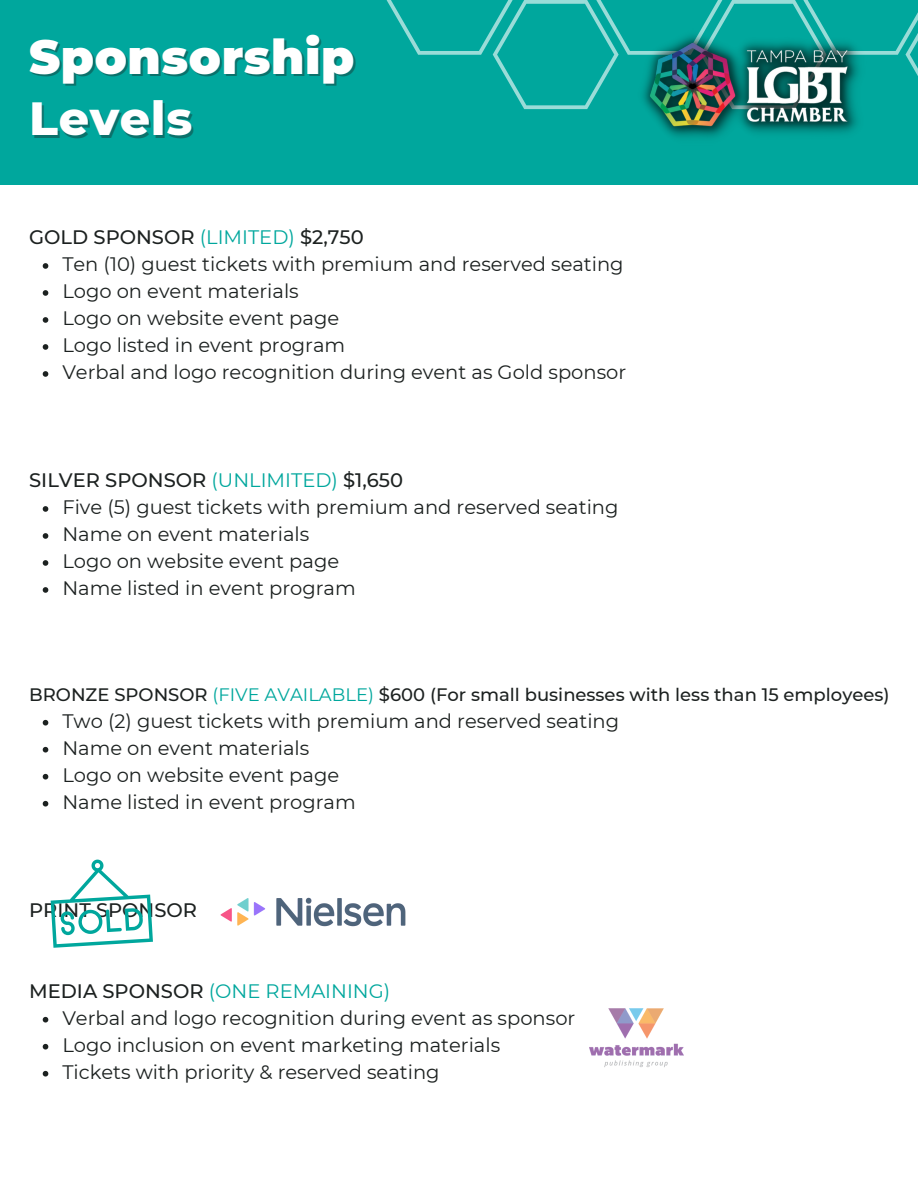
<style>
.page{position:relative;width:918px;height:1188px;background:#fff}
.page>*{position:absolute;margin:0;border:0;box-sizing:border-box;transform-origin:0 0}
.t1{font:900 47.55px "Montserrat";letter-spacing:.01em;color:#fff}
.t2{font:800 47.55px "Montserrat";letter-spacing:.01em;color:#fff}
.t3{font:19.5px/27px "Montserrat";color:#1c2120}
.t4{font:500 19.5px "Montserrat";color:#1c2120}
.t5{font:19.5px "Montserrat";color:#00a79d}
.t6{font:500 18px "Montserrat";color:#1c2120}
.s1{font-weight:400;color:#00a79d}
.s2{font-weight:500;color:#1c2120}
</style>
<div class="page">
<div style="left:0;top:0;width:918px;height:185px;background:#00a79d"></div>
<svg style="left:43px;top:263px;width:5px;height:6px"></svg>
<svg style="left:43px;top:290px;width:5px;height:6px"></svg>
<svg style="left:43px;top:317px;width:5px;height:6px"></svg>
<svg style="left:43px;top:344px;width:5px;height:6px"></svg>
<svg style="left:43px;top:371px;width:5px;height:6px"></svg>
<svg style="left:43px;top:506px;width:5px;height:6px"></svg>
<svg style="left:43px;top:533px;width:5px;height:6px"></svg>
<svg style="left:43px;top:560px;width:5px;height:6px"></svg>
<svg style="left:43px;top:587px;width:5px;height:6px"></svg>
<svg style="left:43px;top:720px;width:5px;height:6px"></svg>
<svg style="left:43px;top:747px;width:5px;height:6px"></svg>
<svg style="left:43px;top:774px;width:5px;height:6px"></svg>
<svg style="left:43px;top:801px;width:5px;height:6px"></svg>
<svg style="left:43px;top:1017px;width:5px;height:6px"></svg>
<svg style="left:43px;top:1044px;width:5px;height:6px"></svg>
<svg style="left:43px;top:1071px;width:5px;height:6px"></svg>
<svg style="left:387px;top:0;width:531px;height:109px"></svg>
<img style="left:637px;top:29px;width:229px;height:109px">
<img style="left:590px;top:1008px;width:93px;height:59px">
<img style="left:220px;top:897px;width:186px;height:30px">
<svg style="left:51px;top:860px;width:102px;height:88px"></svg>
<h1 class="t1" style="left:29px;top:28px;width:327px">Sponsorship</h1>
<h1 class="t2" style="left:29px;top:89px;width:165px">Levels</h1>
<p class="t4" style="left:29px;top:225px;width:336px">GOLD SPONSOR <span class="s1">(LIMITED)</span> $2,750</p>
<p class="t3" style="left:62px;top:251px;width:565px">Ten (10) guest tickets with premium and reserved seating Logo on event materials<br>Logo on website event page<br>Logo listed in event program<br>Verbal and logo recognition during event as Gold sponsor</p>
<p class="t4" style="left:29px;top:468px;width:375px">SILVER SPONSOR <span class="s1">(UNLIMITED)</span> $1,650</p>
<p class="t3" style="left:62px;top:494px;width:558px">Five (5) guest tickets with premium and reserved seating Name on event materials<br>Logo on website event page<br>Name listed in event program</p>
<p class="t6" style="left:29px;top:683px;width:862px">BRONZE SPONSOR <span class="s1">(FIVE AVAILABLE)</span> $600 (For small businesses with less than 15 employees)</p>
<p class="t3" style="left:62px;top:707px;width:558px">Two (2) guest tickets with premium and reserved seating Name on event materials<br>Logo on website event page<br>Name listed in event program</p>
<p class="t4" style="left:29px;top:898px;width:169px">PRINT SPONSOR</p>
<p class="t5" style="left:29px;top:979px;width:363px"><span class="s2">MEDIA SPONSOR</span> (ONE REMAINING)</p>
<p class="t3" style="left:62px;top:1004px;width:515px">Verbal and logo recognition during event as sponsor<br>Logo inclusion on event marketing materials<br>Tickets with priority &amp; reserved seating</p>
</div>
